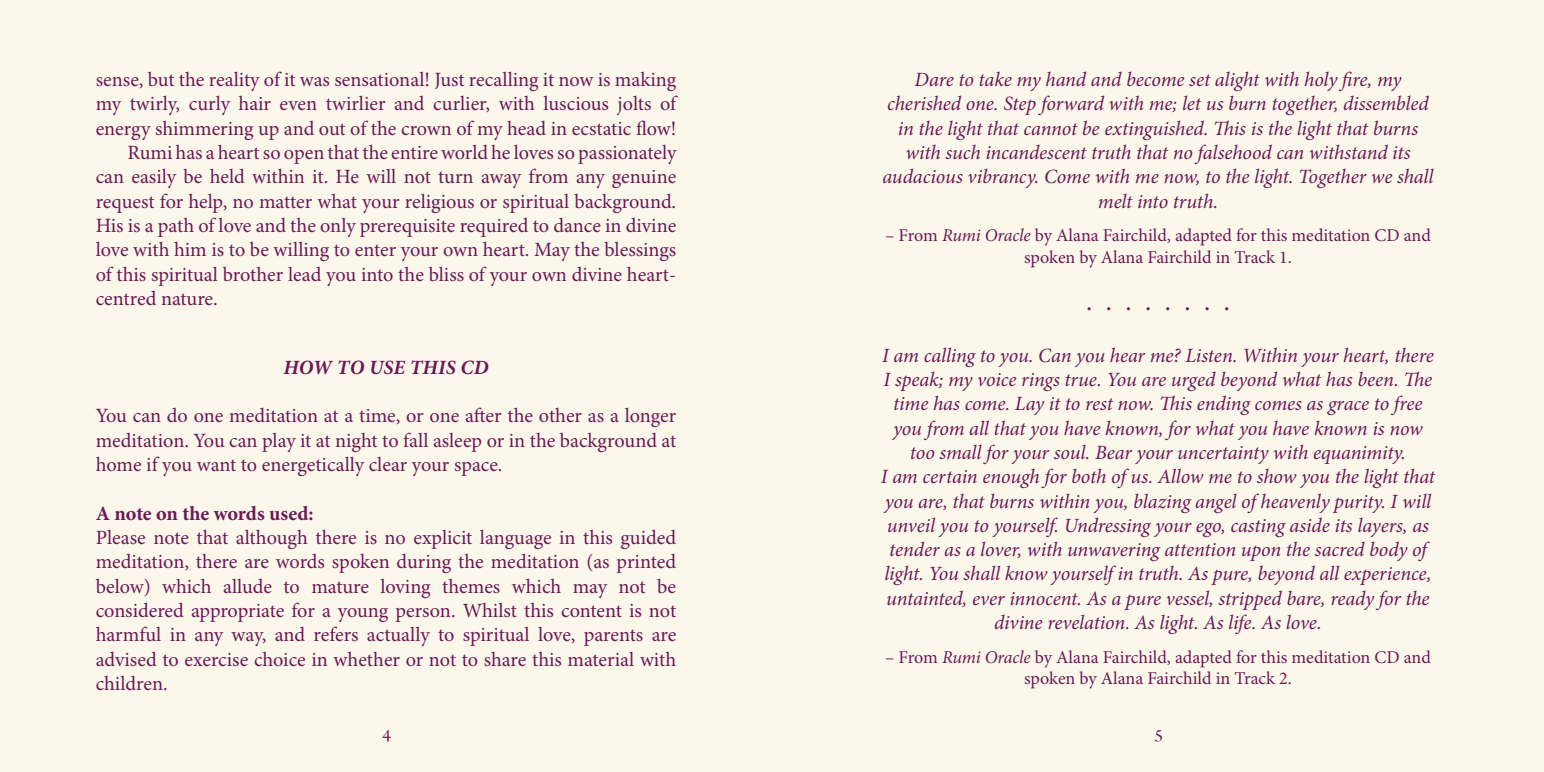
<style>
.page{position:relative;width:1544px;height:772px;background:#fff}
.page>*{position:absolute;margin:0;border:0;box-sizing:border-box;transform-origin:0 0}
.t1{font:27px "Minion Pro";color:#6d1855}
.t2{font:20.25px/24.3px "Minion Pro";letter-spacing:-.005em;color:#6d1855;text-align:justify}
.t3{font:italic 20.25px/24.3px "Minion Pro";letter-spacing:-.01em;color:#6d1855;text-align:center}
.t4{font:700 20.25px "Minion Pro";color:#6d1855}
.t5{font:italic 700 20.25px "Minion Pro";letter-spacing:.01em;color:#6d1855}
.t6{font:18px/21.6px "Minion Pro";letter-spacing:-.005em;color:#6d1855;text-align:center}
.t7{font:18px "Arno Pro";color:#6d1855}
.s1{font-style:italic}
</style>
<div class="page">
<div style="left:0;top:0;width:1543px;height:772px;background:#fbf8eb"></div>
<p class="t2" style="left:96px;top:68px;width:582px">sense, but the reality of it was sensational! Just recalling it now is making my twirly, curly hair even twirlier and curlier, with luscious jolts of energy shimmering up and out of the crown of my head in ecstatic flow!</p>
<p class="t2" style="left:96px;top:141px;width:582px;text-indent:32px">Rumi has a heart so open that the entire world he loves so passionately can easily be held within it. He will not turn away from any genuine request for help, no matter what your religious or spiritual background.<br>His is a path of love and the only prerequisite required to dance in divine love with him is to be willing to enter your own heart. May the blessings of this spiritual brother lead you into the bliss of your own divine heart&shy;centred nature.</p>
<p class="t5" style="left:283px;top:353px;width:207px">HOW TO USE THIS CD</p>
<p class="t2" style="left:96px;top:405px;width:582px">You can do one meditation at a time, or one after the other as a longer meditation. You can play it at night to fall asleep or in the background at home if you want to energetically clear your space.</p>
<p class="t4" style="left:96px;top:499px;width:219px">A note on the words used:</p>
<p class="t2" style="left:96px;top:526px;width:582px">Please note that although there is no explicit language in this guided meditation, there are words spoken during the meditation (as printed below) which allude to mature loving themes which may not be considered appropriate for a young person. Whilst this content is not harmful in any way, and refers actually to spiritual love, parents are advised to exercise choice in whether or not to share this material with children.</p>
<p class="t7" style="left:382px;top:725px;width:10px">4</p>
<p class="t3" style="left:882px;top:68px;width:553px">Dare to take my hand and become set alight with holy fire, my cherished one. Step forward with me; let us burn together, dissembled in the light that cannot be extinguished. This is the light that burns with such incandescent truth that no falsehood can withstand its audacious vibrancy. Come with me now, to the light. Together we shall melt into truth.</p>
<p class="t6" style="left:885px;top:226px;width:547px">– From <span class="s1">Rumi Oracle</span> by Alana Fairchild, adapted for this meditation CD and spoken by Alana Fairchild in Track 1.</p>
<p class="t1" style="left:1086px;top:285px;width:145px">........</p>
<p class="t3" style="left:882px;top:343px;width:553px">I am calling to you. Can you hear me? Listen. Within your heart, there I speak; my voice rings true. You are urged beyond what has been. The time has come. Lay it to rest now. This ending comes as grace to free you from all that you have known, for what you have known is now too small for your soul. Bear your uncertainty with equanimity.</p>
<p class="t3" style="left:881px;top:464px;width:555px">I am certain enough for both of us. Allow me to show you the light that you are, that burns within you, blazing angel of heavenly purity. I will unveil you to yourself. Undressing your ego, casting aside its layers, as tender as a lover, with unwavering attention upon the sacred body of light. You shall know yourself in truth. As pure, beyond all experience, untainted, ever innocent. As a pure vessel, stripped bare, ready for the divine revelation. As light. As life. As love.</p>
<p class="t6" style="left:885px;top:647px;width:547px">– From <span class="s1">Rumi Oracle</span> by Alana Fairchild, adapted for this meditation CD and spoken by Alana Fairchild in Track 2.</p>
<p class="t7" style="left:1154px;top:725px;width:10px">5</p>
</div>
